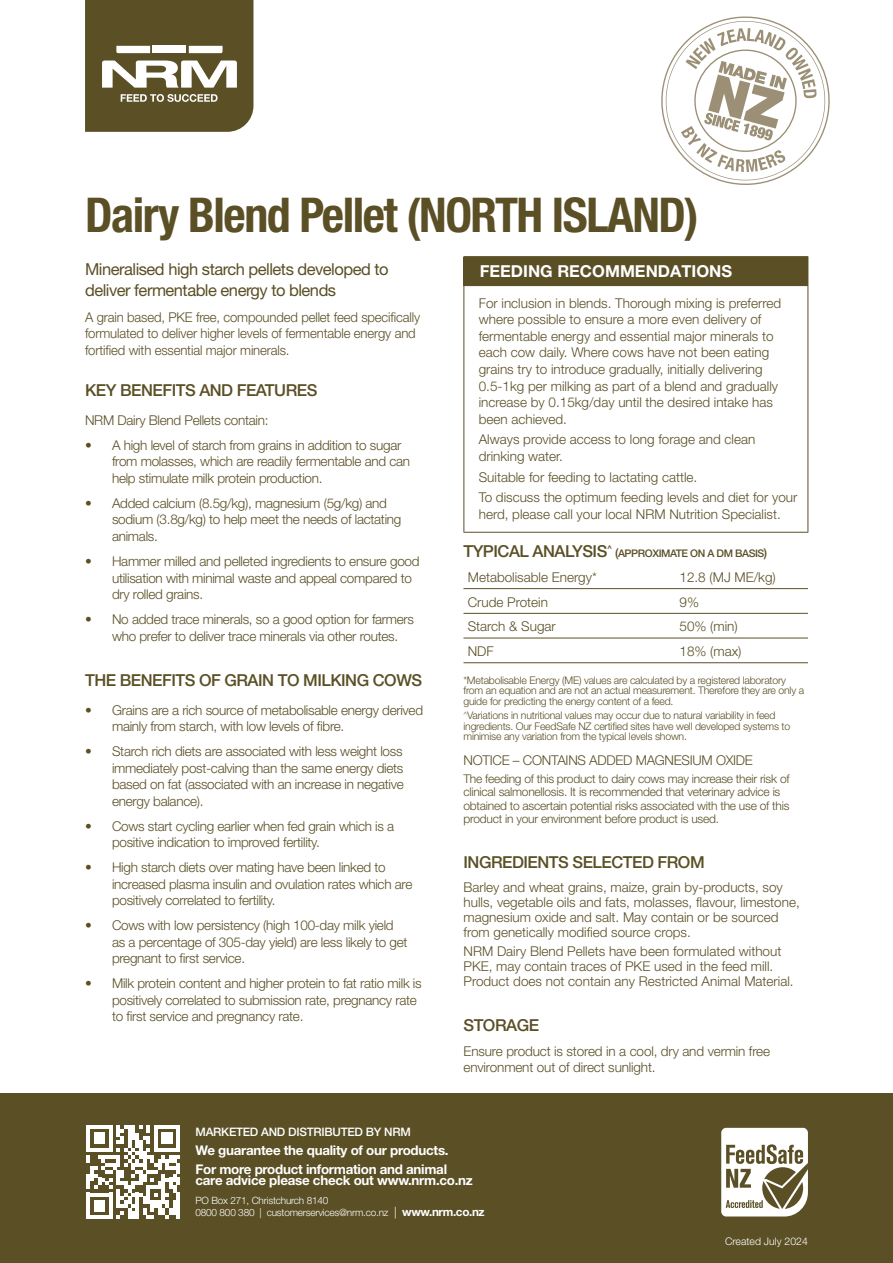
<style>
.page{position:relative;width:893px;height:1263px;background:#fff}
.page>*{position:absolute;margin:0;border:0;box-sizing:border-box;transform-origin:0 0}
.t1{font:700 condensed 48px "Helvetica Neue LT Std";letter-spacing:-.03em;color:#5a4f25}
.title_2{font:500 16.5px "Helvetica Neue LT Pro";letter-spacing:-.03em;color:#5a4f25}
.Sub-Title_2_-_Intro{font:16.5px/21px "Helvetica Neue LT Std";letter-spacing:-.03em;color:#5a4f25}
.t2{font:700 16.5px "Helvetica Neue LT Pro";color:#fff}
.Sub-Title_1{font:500 16.5px "Helvetica Neue LT Std";letter-spacing:-.03em;color:#5a4f25}
.Body{font:300 13.5px/16.5px "Helvetica Neue LT Std";letter-spacing:-.02em;color:#5a4f25}
.Body-2{font:300 13.5px/16.5px "Helvetica Neue LT Pro";color:#5a4f25}
.Body-3{font:300 13.5px/15px "Helvetica Neue LT Std";color:#5a4f25}
.Sub-Title_1-2{font:300 13.5px/16.5px "Helvetica Neue LT Std";letter-spacing:-.01em;color:#5a4f25}
.body_text{font:300 13.5px "Helvetica Neue LT Std";color:#5a4f25}
.Body-4{font:300 13.5px "Helvetica Neue LT Pro";letter-spacing:-.02em;color:#5a4f25}
.BK-Body{font:700 13.35px "Helvetica Neue LT Std";letter-spacing:-.02em;color:#fff}
.Body-5{font:300 12px/13.5px "Helvetica Neue LT Pro";letter-spacing:-.02em;color:#5a4f25}
.BK-SubTitle{font:500 11.7px "Helvetica Neue LT Std";letter-spacing:-.02em;color:#fff}
.title_2-2{font:300 10.5px/10.5px "Helvetica Neue LT Std";letter-spacing:-.02em;color:#5a4f25}
.t3{font:300 10.5px "Helvetica Neue LT Pro";color:#fff}
.Sub-Title_1-3{font:500 10.5px "Helvetica Neue LT Std";letter-spacing:-.04em;color:#5a4f25}
.BK-Body-2{font:300 10.05px "Helvetica Neue LT Std";letter-spacing:-.02em;color:#fff}
.s1{font-size:12px}
.s2{font-size:11.7px}
.s3{font-weight:700;font-size:11.7px}
</style>
<div class="page">
<svg style="left:85px;top:0;width:168px;height:132px;background:#746b48"></svg>
<svg style="left:661px;top:16px;width:169px;height:169px"></svg>
<div style="left:464px;top:257px;width:344px;height:29px;background:#5a4f25"></div>
<hr style="left:463px;top:256px;width:345px;height:1px;background:#5a4f25">
<svg style="left:463px;top:257px;width:1px;height:28px"></svg>
<hr style="left:463px;top:285px;width:344px;height:1px;background:#5a4f25">
<hr style="left:463px;top:286px;width:1px;height:246px;background:#5a4f25">
<hr style="left:463px;top:532px;width:345px;height:1px;background:#5a4f25">
<hr style="left:807px;top:286px;width:1px;height:246px;background:#5a4f25">
<hr style="left:463px;top:588px;width:345px;height:1px;background:#5a4f25">
<hr style="left:463px;top:613px;width:345px;height:1px;background:#5a4f25">
<hr style="left:463px;top:638px;width:345px;height:1px;background:#5a4f25">
<hr style="left:463px;top:662px;width:345px;height:1px;background:#5a4f25">
<div style="left:0;top:1094px;width:893px;height:169px;background:#5a4f25"></div>
<svg style="left:87px;top:1125px;width:93px;height:94px"></svg>
<svg style="left:721px;top:1128px;width:87px;height:88px"></svg>
<p class="t1" style="left:85px;top:186px;width:615px">Dairy Blend Pellet (NORTH ISLAND)</p>
<p class="t2" style="left:480px;top:261px;width:254px">FEEDING RECOMMENDATIONS</p>
<p class="Body-2" style="left:479px;top:295px;width:304px">For inclusion in blends. Thorough mixing is preferred where possible to ensure a more even delivery of fermentable energy and essential major minerals to each cow daily. Where cows have not been eating grains try to introduce gradually, initially delivering 0.5-1kg per milking as part of a blend and gradually increase by 0.15kg/day until the desired intake has been achieved.</p>
<p class="Body-2" style="left:479px;top:431px;width:278px">Always provide access to long forage and clean drinking water.</p>
<p class="Body-2" style="left:479px;top:468px;width:220px">Suitable for feeding to lactating cattle.</p>
<p class="Body-2" style="left:479px;top:489px;width:320px">To discuss the optimum feeding levels and diet for your herd, please call your local NRM Nutrition Specialist.</p>
<p class="Sub-Title_1" style="left:463px;top:541px;width:151px">TYPICAL ANALYSIS<sup>^</sup></p>
<p class="Sub-Title_1-3" style="left:615px;top:547px;width:154px"><span class="s1">(</span>APPROXIMATE ON A DM BASIS<span class="s1">)</span></p>
<p class="body_text" style="left:468px;top:569px;width:131px">Metabolisable Energy*</p>
<p class="body_text" style="left:679px;top:569px;width:98px">12.8 (MJ ME/kg)</p>
<p class="body_text" style="left:468px;top:593px;width:82px">Crude Protein</p>
<p class="body_text" style="left:679px;top:593px;width:21px">9%</p>
<p class="body_text" style="left:468px;top:618px;width:90px">Starch &amp; Sugar</p>
<p class="body_text" style="left:679px;top:618px;width:60px">50% (min)</p>
<p class="body_text" style="left:468px;top:643px;width:28px">NDF</p>
<p class="body_text" style="left:679px;top:643px;width:64px">18% (max)</p>
<p class="title_2-2" style="left:463px;top:674px;width:342px">*Metabolisable Energy (ME) values are calculated by a registered laboratory from an equation and are not an actual measurement. Therefore they are only a guide for predicting the energy content of a feed.</p>
<p class="title_2-2" style="left:463px;top:710px;width:328px"><sup>^</sup>Variations in nutritional values may occur due to natural variability in feed ingredients. Our FeedSafe NZ certified sites have well developed systems to minimise any variation from the typical levels shown.</p>
<p class="Body-4" style="left:463px;top:752px;width:291px">NOTICE – CONTAINS ADDED MAGNESIUM OXIDE</p>
<p class="Body-5" style="left:463px;top:771px;width:328px">The feeding of this product to dairy cows may increase their risk of clinical salmonellosis. It is recommended that veterinary advice is obtained to ascertain potential risks associated with the use of this product in your environment before product is used.</p>
<p class="title_2" style="left:463px;top:852px;width:243px">INGREDIENTS SELECTED FROM</p>
<p class="Body-3" style="left:463px;top:879px;width:338px">Barley and wheat grains, maize, grain by-products, soy hulls, vegetable oils and fats, molasses, flavour, limestone, magnesium oxide and salt. May contain or be sourced from genetically modified source crops.</p>
<p class="Body-3" style="left:463px;top:943px;width:332px">NRM Dairy Blend Pellets have been formulated without<br>PKE, may contain traces of PKE used in the feed mill.<br>Product does not contain any Restricted Animal Material.</p>
<p class="title_2" style="left:463px;top:1015px;width:77px">STORAGE</p>
<p class="Body" style="left:463px;top:1042px;width:308px">Ensure product is stored in a cool, dry and vermin free environment out of direct sunlight.</p>
<p class="Sub-Title_2_-_Intro" style="left:85px;top:259px;width:305px">Mineralised high starch pellets developed to deliver fermentable energy to blends</p>
<p class="Sub-Title_1-2" style="left:85px;top:309px;width:337px">A grain based, PKE free, compounded pellet feed specifically formulated to deliver higher levels of fermentable energy and fortified with essential major minerals.</p>
<p class="title_2" style="left:85px;top:380px;width:234px">KEY BENEFITS AND FEATURES</p>
<p class="Body" style="left:85px;top:412px;width:185px">NRM Dairy Blend Pellets contain:</p>
<p class="Body" style="left:112px;top:437px;width:300px;text-indent:-27px">• A high level of starch from grains in addition to sugar from molasses, which are readily fermentable and can help stimulate milk protein production.</p>
<p class="Body" style="left:112px;top:495px;width:291px;text-indent:-27px">• Added calcium (8.5g/kg), magnesium (5g/kg) and sodium (3.8g/kg) to help meet the needs of lactating animals.</p>
<p class="Body" style="left:112px;top:553px;width:309px;text-indent:-27px">• Hammer milled and pelleted ingredients to ensure good utilisation with minimal waste and appeal compared to dry rolled grains.</p>
<p class="Body" style="left:112px;top:611px;width:304px;text-indent:-27px">• No added trace minerals, so a good option for farmers who prefer to deliver trace minerals via other routes.</p>
<p class="title_2" style="left:85px;top:670px;width:339px">THE BENEFITS OF GRAIN TO MILKING COWS</p>
<p class="Body" style="left:112px;top:701px;width:313px;text-indent:-27px">• Grains are a rich source of metabolisable energy derived mainly from starch, with low levels of fibre.</p>
<p class="Body" style="left:112px;top:743px;width:293px;text-align:justify;text-indent:-27px">• Starch rich diets are associated with less weight loss immediately post-calving than the same energy diets based on fat (associated with an increase in negative energy balance).</p>
<p class="Body" style="left:112px;top:817px;width:284px;text-indent:-27px">• Cows start cycling earlier when fed grain which is a positive indication to improved fertility.</p>
<p class="Body" style="left:112px;top:859px;width:302px;text-indent:-27px">• High starch diets over mating have been linked to increased plasma insulin and ovulation rates which are positively correlated to fertility.</p>
<p class="Body" style="left:112px;top:917px;width:297px;text-indent:-27px">• Cows with low persistency (high 100-day milk yield as a percentage of 305-day yield) are less likely to get pregnant to first service.</p>
<p class="Body" style="left:112px;top:975px;width:311px;text-indent:-27px">• Milk protein content and higher protein to fat ratio milk is positively correlated to submission rate, pregnancy rate to first service and pregnancy rate.</p>
<p class="BK-SubTitle" style="left:195px;top:1125px;width:217px">MARKETED AND DISTRIBUTED BY NRM</p>
<p class="BK-Body" style="left:195px;top:1142px;width:255px">We guarantee the quality of our products.</p>
<p class="BK-Body" style="left:195px;top:1161px;width:253px">For more product information and animal</p>
<p class="BK-Body" style="left:195px;top:1172px;width:279px">care advice please check out www.nrm.co.nz</p>
<p class="BK-Body-2" style="left:195px;top:1194px;width:134px">PO Box 271, Christchurch 8140</p>
<p class="BK-Body-2" style="left:195px;top:1206px;width:291px">0800 800 380 | customerservices@nrm.co.nz <span class="s2">|</span> <span class="s3">www.nrm.co.nz</span></p>
<p class="t3" style="left:725px;top:1235px;width:84px">Created July 2024</p>
<p class="t3" style="left:757px;top:1235px;width:84px">Created July 2024</p>
</div>
